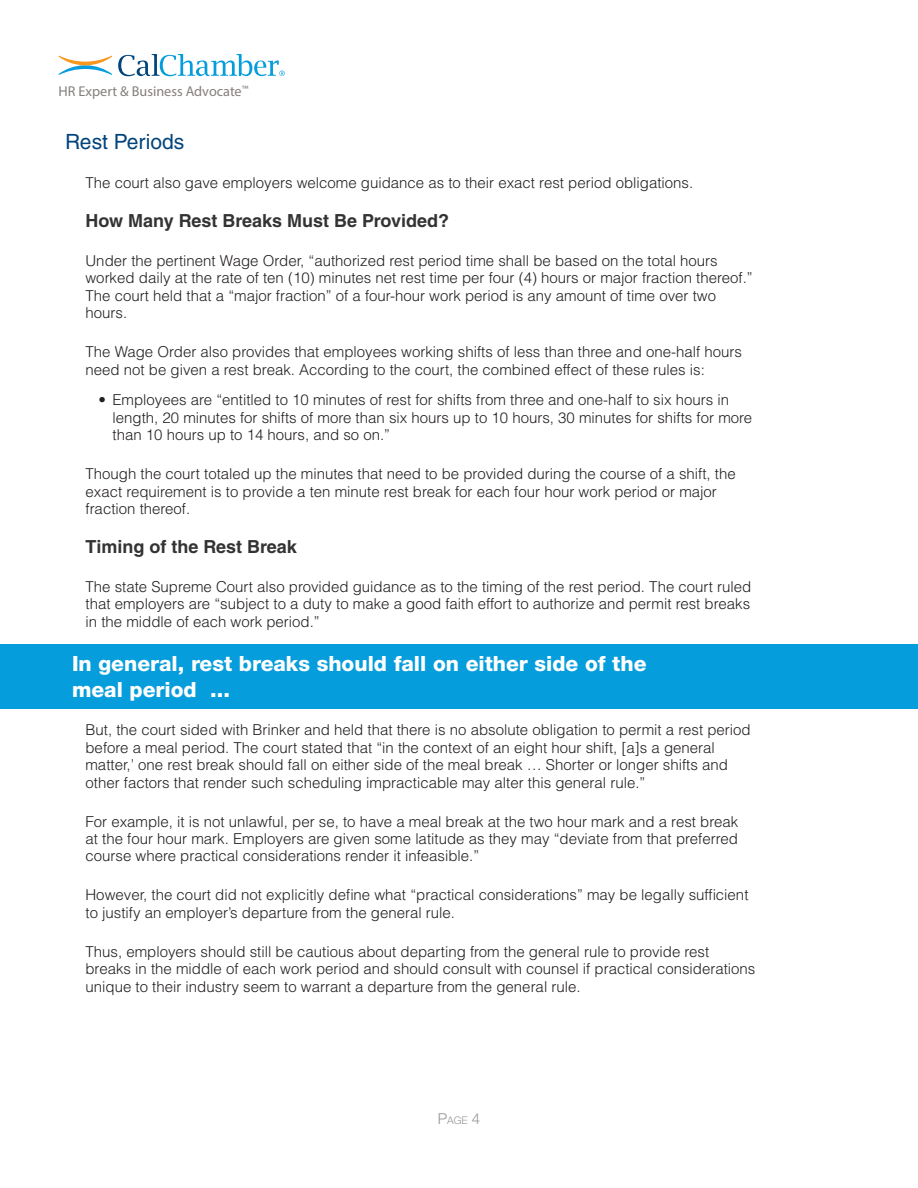
<style>
.page{position:relative;width:918px;height:1188px;background:#fff}
.page>*{position:absolute;margin:0;border:0;box-sizing:border-box;transform-origin:0 0}
.bigcallouts{font:800 21px/25.2px "Helvetica Neue LT Std";color:#fff}
.subhead{font:21px "Helvetica LT Std";color:#00447b}
.body_copy{font:700 18px "Helvetica LT Std";color:#333}
.body_copy-2{font:300 15px/17.4px "Helvetica LT Std";color:#231f20}
.t1{font:14.25px "Myriad Pro";color:#867f7c}
.t2{font:300 10.5px "Helvetica Neue LT Std";color:#939598}
.s1{font-size:15px}
</style>
<div class="page">
<svg style="left:59px;top:56px;width:53px;height:19px"></svg>
<svg style="left:118px;top:54px;width:167px;height:22px"></svg>
<div style="left:0;top:645px;width:918px;height:64px;background:#069ddc"></div>
<p class="t1" style="left:59px;top:83px;width:191px">HR Expert &amp; Business Advocate<sup>™</sup></p>
<p class="subhead" style="left:65px;top:129px;width:121px">Rest Periods</p>
<p class="body_copy-2" style="left:86px;top:174px;width:609px">The court also gave employers welcome guidance as to their exact rest period obligations.</p>
<p class="body_copy" style="left:86px;top:210px;width:365px">How Many Rest Breaks Must Be Provided?</p>
<p class="body_copy-2" style="left:86px;top:252px;width:669px">Under the pertinent Wage Order, “authorized rest period time shall be based on the total hours worked daily at the rate of ten (10) minutes net rest time per four (4) hours or major fraction thereof.” The court held that a “major fraction” of a four-hour work period is any amount of time over two hours.</p>
<p class="body_copy-2" style="left:86px;top:343px;width:658px">The Wage Order also provides that employees working shifts of less than three and one-half hours need not be given a rest break. According to the court, the combined effect of these rules is:</p>
<p class="body_copy-2" style="left:112px;top:391px;width:641px;text-indent:-14px">• Employees are “entitled to 10 minutes of rest for shifts from three and one-half to six hours in length, 20 minutes for shifts of more than six hours up to 10 hours, 30 minutes for shifts for more than 10 hours up to 14 hours, and so on.”</p>
<p class="body_copy-2" style="left:86px;top:465px;width:652px">Though the court totaled up the minutes that need to be provided during the course of a shift, the exact requirement is to provide a ten minute rest break for each four hour work period or major fraction thereof.</p>
<p class="body_copy" style="left:86px;top:536px;width:213px">Timing of the Rest Break</p>
<p class="body_copy-2" style="left:86px;top:578px;width:667px;text-align:justify">The state Supreme Court also provided guidance as to the timing of the rest period. The court ruled that employers are “subject to a duty to make a good faith effort to authorize and permit rest breaks in the middle of each work period.”</p>
<p class="bigcallouts" style="left:72px;top:651px;width:576px">In general, rest breaks should fall on either side of the meal period ...</p>
<p class="body_copy-2" style="left:86px;top:721px;width:667px">But, the court sided with Brinker and held that there is no absolute obligation to permit a rest period before a meal period. The court stated that “in the context of an eight hour shift, [a]s a general matter,’ one rest break should fall on either side of the meal break … Shorter or longer shifts and other factors that render such scheduling impracticable may alter this general rule.”</p>
<p class="body_copy-2" style="left:86px;top:813px;width:654px;text-align:justify">For example, it is not unlawful, per se, to have a meal break at the two hour mark and a rest break at the four hour mark. Employers are given some latitude as they may “deviate from that preferred course where practical considerations render it infeasible.”</p>
<p class="body_copy-2" style="left:86px;top:886px;width:665px">However, the court did not explicitly define what “practical considerations” may be legally sufficient to justify an employer’s departure from the general rule.</p>
<p class="body_copy-2" style="left:86px;top:943px;width:671px">Thus, employers should still be cautious about departing from the general rule to provide rest breaks in the middle of each work period and should consult with counsel if practical considerations unique to their industry seem to warrant a departure from the general rule.</p>
<p class="t2" style="left:438px;top:1114px;width:44px"><span class="s1">P</span>age <span class="s1">4</span></p>
</div>
